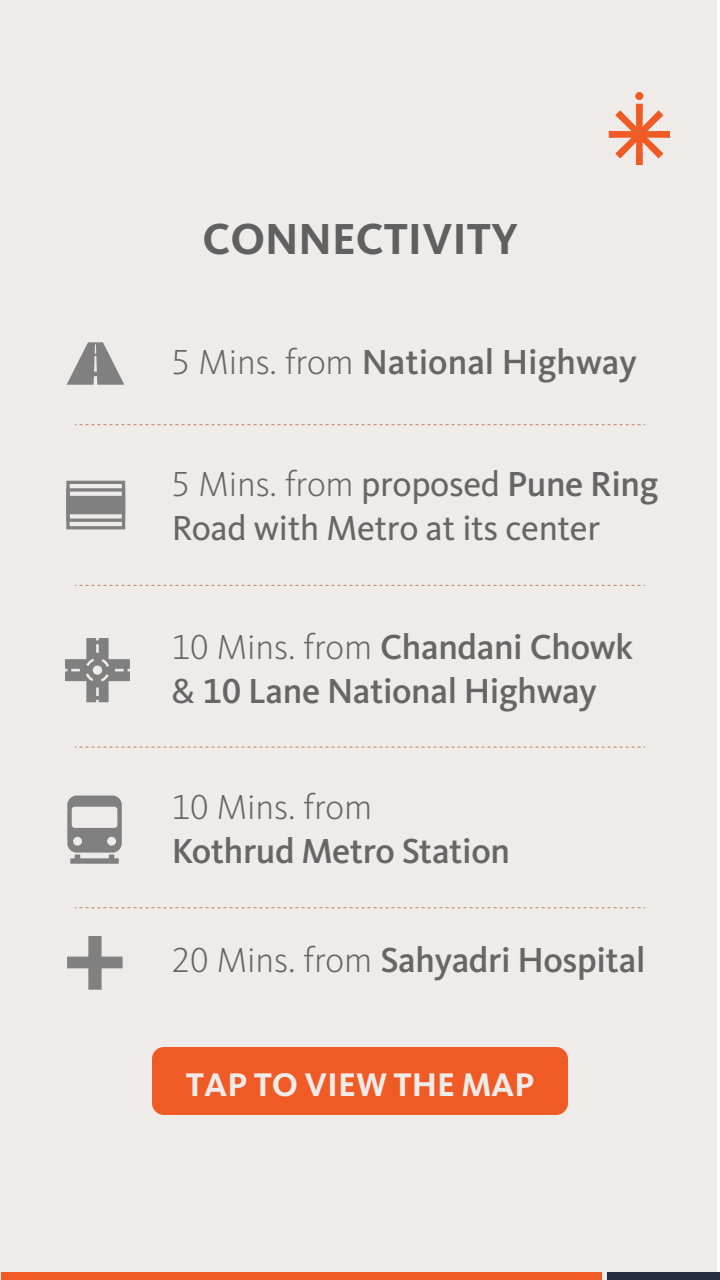
<style>
.page{position:relative;width:720px;height:1280px;background:#fff}
.page>*{position:absolute;margin:0;border:0;box-sizing:border-box;transform-origin:0 0}
.t1{font:700 45px "Kievit OT";color:#606060}
.t2{font:500 36px/44.2px "Kievit OT";letter-spacing:-.01em;color:#666}
.t3{font:36px/44.2px "Kievit OT";letter-spacing:-.01em;color:#666}
.t4{font:300 36px "Kievit OT";color:#666}
.t5{font:700 34px "Kievit OT";color:#eeebe9}
.s1{font-weight:300}
.s2{font-weight:500}
.s3{font-weight:400}
</style>
<div class="page">
<div style="left:0;top:0;width:717px;height:1280px;background:#eeebe9"></div>
<svg style="left:66px;top:481px;width:59px;height:48px"></svg>
<svg style="left:65px;top:638px;width:65px;height:64px"></svg>
<svg style="left:67px;top:796px;width:55px;height:68px"></svg>
<svg style="left:67px;top:342px;width:57px;height:43px"></svg>
<svg style="left:67px;top:936px;width:56px;height:54px"></svg>
<div style="left:152px;top:1047px;width:416px;height:68px;background:#ef5a25;border-radius:12px"></div>
<svg style="left:75px;top:424px;width:570px;height:1px"></svg>
<svg style="left:75px;top:585px;width:570px;height:1px"></svg>
<svg style="left:75px;top:747px;width:570px;height:1px"></svg>
<svg style="left:75px;top:907px;width:570px;height:1px"></svg>
<div style="left:635px;top:92px;width:8px;height:8px;background:#ef5a25;border-radius:50%"></div>
<svg style="left:609px;top:104px;width:61px;height:61px"></svg>
<div style="left:1px;top:1272px;width:600px;height:8px;background:#ef5a25"></div>
<div style="left:607px;top:1272px;width:113px;height:8px;background:#252e40"></div>
<p class="t1" style="left:203px;top:213px;width:317px">CONNECTIVITY</p>
<p class="t2" style="left:172px;top:340px;width:467px"><span class="s1">5 Mins. from</span> National Highway</p>
<p class="t3" style="left:172px;top:461px;width:488px"><span class="s1">5 Mins. from</span> proposed <span class="s2">Pune Ring<br></span>Road with Metro at its center</p>
<p class="t2" style="left:172px;top:625px;width:463px"><span class="s1">10 Mins. from</span> Chandani Chowk <span class="s3">&amp;</span> 10 Lane National Highway</p>
<p class="t4" style="left:172px;top:787px;width:202px">10 Mins. from</p>
<p class="t2" style="left:172px;top:829px;width:340px">Kothrud Metro Station</p>
<p class="t2" style="left:172px;top:938px;width:475px"><span class="s1">20 Mins. from</span> Sahyadri Hospital</p>
<p class="t5" style="left:186px;top:1064px;width:350px">TAP TO VIEW THE MAP</p>
</div>
